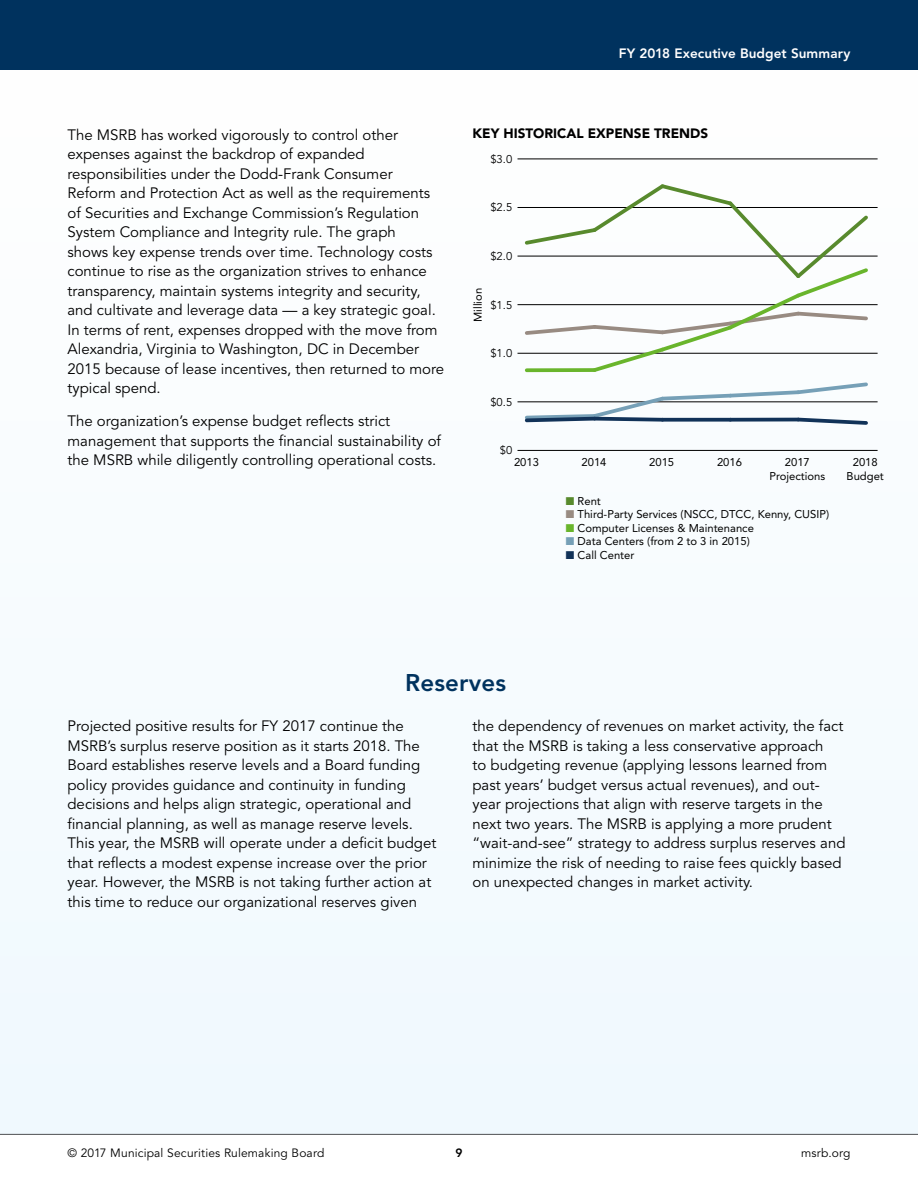
<style>
.page{position:relative;width:918px;height:1188px;background:#fff}
.page>*{position:absolute;margin:0;border:0;box-sizing:border-box;transform-origin:0 0}
.t1{font:800 24px "Avenir LT Std";letter-spacing:.01em;color:#00325e}
.t2{font:15px/19.5px "Avenir LT Std";color:#000}
.t3{font:800 13.5px "Avenir LT Std";letter-spacing:.005em;color:#fff}
.t4{font:900 13.5px "Avenir LT Std";color:#000}
.t5{font:12px "Avenir LT Std";letter-spacing:.015em;color:#000}
.t6{font:800 12px "Avenir LT Std";color:#000}
.t7{font:11.25px/13.5px "Avenir LT Std";color:#000;text-align:center}
.t8{font:11.25px "Avenir LT Std";color:#000}
.s1{color:#588a2d}
.s2{color:#988b82}
.s3{color:#69b52c}
.s4{color:#76a0b7}
.s5{color:#113258}
</style>
<div class="page">
<div style="left:0;top:70px;width:918px;height:1065px;background:#f0f9fe"></div>
<div style="left:0;top:0;width:918px;height:70px;background:#00325e"></div>
<hr style="left:0;top:1134px;width:918px;height:1px;background:#505153">
<hr style="left:518px;top:450px;width:360px;height:1px;background:#000">
<hr style="left:518px;top:402px;width:360px;height:1px;background:#000">
<hr style="left:518px;top:353px;width:360px;height:1px;background:#000">
<hr style="left:518px;top:304px;width:360px;height:1px;background:#000">
<hr style="left:518px;top:256px;width:360px;height:1px;background:#000">
<hr style="left:518px;top:207px;width:360px;height:1px;background:#000">
<hr style="left:518px;top:159px;width:360px;height:1px;background:#000">
<svg style="left:522px;top:181px;width:349px;height:244px"></svg>
<p class="t3" style="left:619px;top:45px;width:233px">FY 2018 Executive Budget Summary</p>
<p class="t2" style="left:68px;top:125px;width:332px">The MSRB has worked vigorously to control other</p>
<p class="t4" style="left:472px;top:126px;width:237px">KEY HISTORICAL EXPENSE TRENDS</p>
<p class="t2" style="left:68px;top:145px;width:378px">expenses against the backdrop of expanded responsibilities under the Dodd-Frank Consumer Reform and Protection Act as well as the requirements of Securities and Exchange Commission’s Regulation System Compliance and Integrity rule. The graph<br>shows key expense trends over time. Technology costs continue to rise as the organization strives to enhance transparency, maintain systems integrity and security, and cultivate and leverage data — a key strategic goal.<br>In terms of rent, expenses dropped with the move from Alexandria, Virginia to Washington, DC in December 2015 because of lease incentives, then returned to more typical spend.</p>
<p class="t2" style="left:68px;top:412px;width:375px">The organization’s expense budget reflects strict management that supports the financial sustainability of the MSRB while diligently controlling operational costs.</p>
<p class="t8" style="left:490px;top:152px;width:23px">$3.0</p>
<p class="t8" style="left:490px;top:201px;width:23px">$2.5</p>
<p class="t8" style="left:490px;top:250px;width:23px">$2.0</p>
<p class="t7" style="left:471px;top:322px;width:35px;rotate:-90deg">Million</p>
<p class="t8" style="left:490px;top:298px;width:23px">$1.5</p>
<p class="t8" style="left:490px;top:347px;width:23px">$1.0</p>
<p class="t8" style="left:490px;top:395px;width:23px">$0.5</p>
<p class="t8" style="left:500px;top:444px;width:14px">$0</p>
<p class="t7" style="left:514px;top:456px;width:27px">2013</p>
<p class="t7" style="left:582px;top:456px;width:27px">2014</p>
<p class="t7" style="left:649px;top:456px;width:27px">2015</p>
<p class="t7" style="left:717px;top:456px;width:27px">2016</p>
<p class="t7" style="left:769px;top:456px;width:57px">2017<br>Projections</p>
<p class="t7" style="left:847px;top:456px;width:39px">2018<br>Budget</p>
<p class="t7" style="left:566px;top:494px;width:37px"><span class="s1">■</span> Rent</p>
<p class="t7" style="left:566px;top:508px;width:265px"><span class="s2">■</span> Third-Party Services (NSCC, DTCC, Kenny, CUSIP)</p>
<p class="t7" style="left:566px;top:521px;width:190px"><span class="s3">■</span> Computer Licenses &amp; Maintenance</p>
<p class="t7" style="left:566px;top:535px;width:185px"><span class="s4">■</span> Data Centers (from 2 to 3 in 2015)</p>
<p class="t7" style="left:566px;top:548px;width:70px"><span class="s5">■</span> Call Center</p>
<h1 class="t1" style="left:405px;top:669px;width:103px">Reserves</h1>
<p class="t2" style="left:68px;top:717px;width:370px">Projected positive results for FY 2017 continue the MSRB’s surplus reserve position as it starts 2018. The Board establishes reserve levels and a Board funding policy provides guidance and continuity in funding decisions and helps align strategic, operational and financial planning, as well as manage reserve levels.<br>This year, the MSRB will operate under a deficit budget that reflects a modest expense increase over the prior year. However, the MSRB is not taking further action at this time to reduce our organizational reserves given</p>
<p class="t2" style="left:472px;top:717px;width:375px">the dependency of revenues on market activity, the fact that the MSRB is taking a less conservative approach<br>to budgeting revenue (applying lessons learned from past years’ budget versus actual revenues), and out&shy;year projections that align with reserve targets in the next two years. The MSRB is applying a more prudent “wait-and-see” strategy to address surplus reserves and minimize the risk of needing to raise fees quickly based on unexpected changes in market activity.</p>
<p class="t5" style="left:68px;top:1146px;width:258px">© 2017 Municipal Securities Rulemaking Board</p>
<p class="t6" style="left:455px;top:1146px;width:9px">9</p>
<p class="t5" style="left:801px;top:1146px;width:51px">msrb.org</p>
</div>
